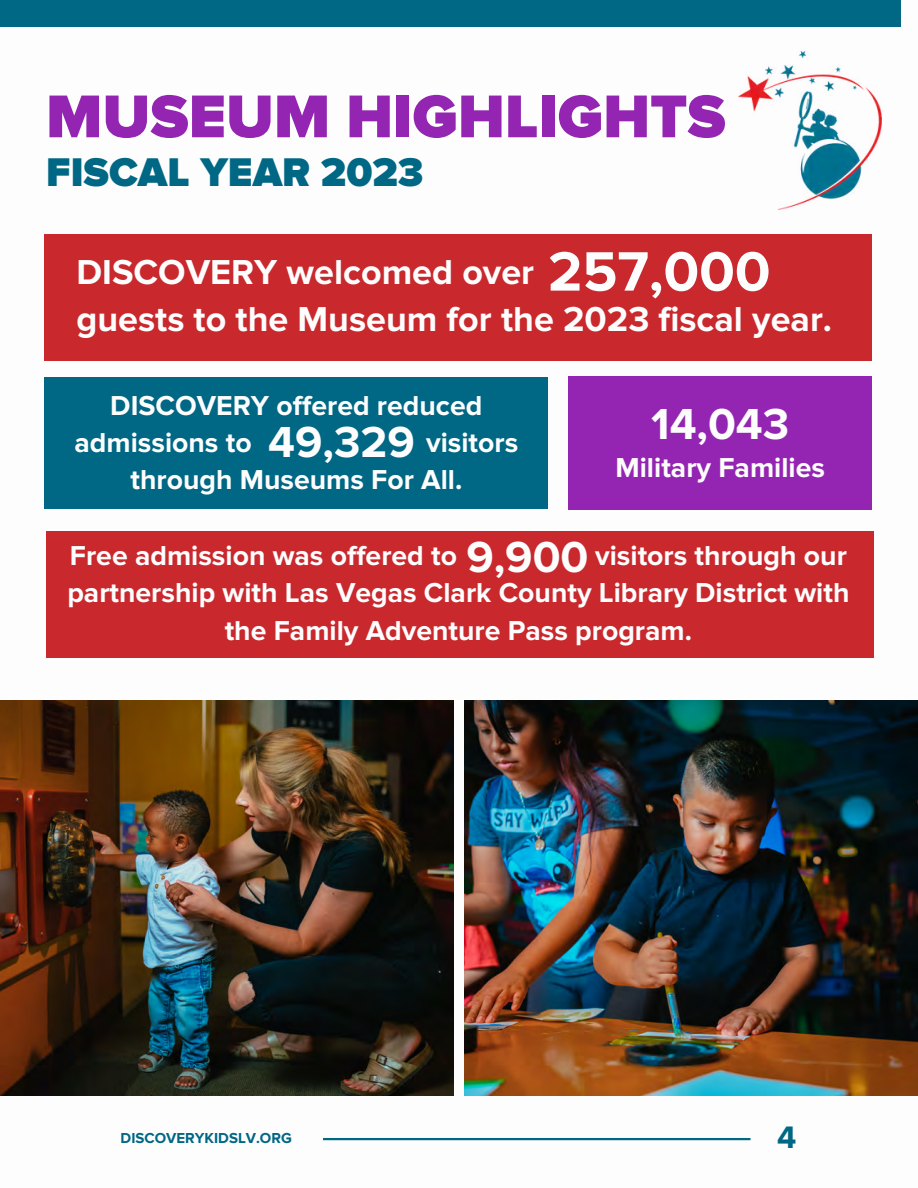
<style>
.page{position:relative;width:918px;height:1188px;background:#fff}
.page>*{position:absolute;margin:0;border:0;box-sizing:border-box;transform-origin:0 0}
.t1{font:900 62.55px "Proxima Nova";color:#9325b2}
.t2{font:700 57.45px "Proxima Nova";color:#fdfdfd}
.t3{font:700 45px "Proxima Nova";color:#fdfdfd}
.t4{font:900 41.55px "Proxima Nova";color:#006784}
.t5{font:700 35.85px/47.2px "Proxima Nova";color:#fdfdfd}
.t6{font:700 32.25px "Proxima Nova";color:#006784}
.t7{font:700 28.35px/37.2px "Proxima Nova";color:#fdfdfd}
.t8{font:700 15px "Proxima Nova";color:#006784}
</style>
<div class="page">
<img style="left:0;top:701px;width:453px;height:395px">
<img style="left:465px;top:701px;width:453px;height:395px">
<div style="left:45px;top:234px;width:827px;height:126px;background:#c9282d"></div>
<div style="left:569px;top:376px;width:303px;height:133px;background:#9325b2"></div>
<div style="left:45px;top:378px;width:503px;height:131px;background:#006784"></div>
<div style="left:46px;top:532px;width:827px;height:126px;background:#c9282d"></div>
<div style="left:0;top:0;width:901px;height:27px;background:#006784"></div>
<img style="left:739px;top:51px;width:143px;height:159px">
<hr style="left:323px;top:1138px;width:428px;height:2px;background:#006784">
<h1 class="t1" style="left:46px;top:80px;width:681px">MUSEUM HIGHLIGHTS</h1>
<h3 class="t4" style="left:46px;top:148px;width:379px">FISCAL YEAR 2023</h3>
<h2 class="t2" style="left:548px;top:238px;width:224px">257,000</h2>
<p class="t5" style="left:76px;top:249px;width:757px">DISCOVERY welcomed over<br>guests to the Museum for the 2023 fiscal year.</p>
<p class="t7" style="left:75px;top:387px;width:409px;text-indent:36px">DISCOVERY offered reduced admissions to</p>
<h3 class="t3" style="left:268px;top:416px;width:148px">49,329</h3>
<p class="t7" style="left:130px;top:424px;width:389px;text-indent:296px">visitors through Museums For All.</p>
<h3 class="t3" style="left:651px;top:398px;width:140px">14,043</h3>
<p class="t7" style="left:616px;top:450px;width:211px">Military Families</p>
<h3 class="t3" style="left:466px;top:531px;width:124px">9,900</h3>
<p class="t7" style="left:70px;top:538px;width:389px">Free admission was offered to</p>
<p class="t7" style="left:595px;top:538px;width:253px">visitors through our</p>
<p class="t7" style="left:67px;top:575px;width:784px">partnership with Las Vegas Clark County Library District with</p>
<p class="t7" style="left:225px;top:612px;width:469px">the Family Adventure Pass program.</p>
<p class="t8" style="left:121px;top:1129px;width:173px">DISCOVERYKIDSLV.ORG</p>
<p class="t6" style="left:777px;top:1118px;width:21px">4</p>
</div>
